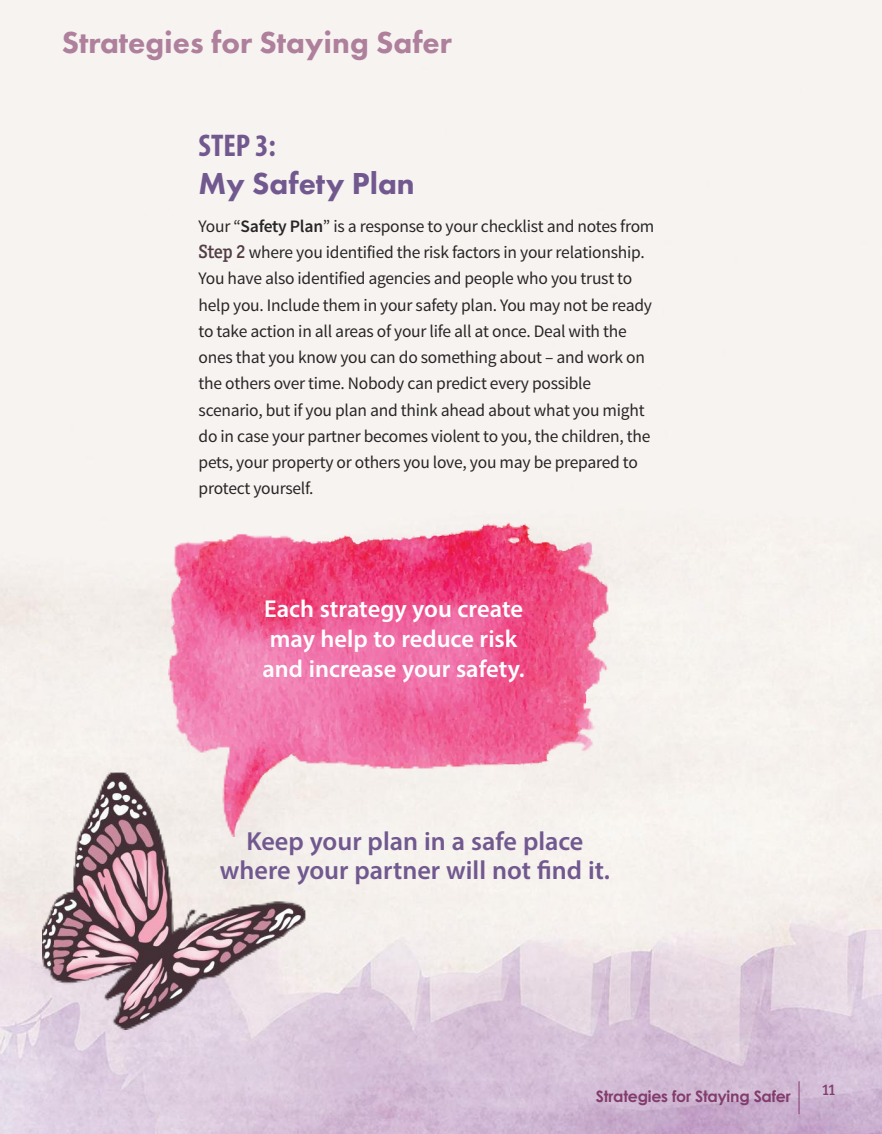
<style>
.page{position:relative;width:882px;height:1134px;background:#fff}
.page>*{position:absolute;margin:0;border:0;box-sizing:border-box;transform-origin:0 0}
.t1{font:800 31.5px "Futura PT";color:#ae809c}
.t2{font:800 31.5px "Futura PT";color:#715990}
.t3{font:700 condensed 31.5px "Myriad";color:#715990}
.t4{font:600 26.25px/29.8px "Myriad Pro";color:#715990;text-align:center}
.t5{font:600 24.5px/29.8px "Myriad Pro";color:#fff}
.t6{font:17.5px/26.2px "Source Sans Pro";letter-spacing:-.015em;color:#272526}
.t7{font:700 15.75px "Century Gothic";letter-spacing:-.015em;color:#823c6d}
.t8{font:500 15.75px "Officina Ser ITC";color:#823c6d}
.s1{font-weight:600}
.s2{font-family:"Officina Ser ITC";font-weight:500;font-size:19.25px;color:#523d46}
</style>
<div class="page">
<hr style="left:799px;top:1081px;width:1px;height:33px;background:#823c6d">
<img style="left:169px;top:522px;width:441px;height:314px">
<img style="left:42px;top:771px;width:264px;height:259px">
<h1 class="t1" style="left:62px;top:30px;width:392px">Strategies for Staying Safer</h1>
<h1 class="t3" style="left:199px;top:135px;width:79px">STEP 3:</h1>
<h1 class="t2" style="left:199px;top:171px;width:218px">My Safety Plan</h1>
<p class="t6" style="left:199px;top:214px;width:457px">Your “<span class="s1">Safety Plan</span>” is a response to your checklist and notes from <span class="s2">Step 2</span> where you identified the risk factors in your relationship.<br>You have also identified agencies and people who you trust to help you. Include them in your safety plan. You may not be ready to take action in all areas of your life all at once. Deal with the ones that you know you can do something about – and work on the others over time. Nobody can predict every possible scenario, but if you plan and think ahead about what you might do in case your partner becomes violent to you, the children, the pets, your property or others you love, you may be prepared to protect yourself.</p>
<h3 class="t5" style="left:262px;top:596px;width:264px">Each strategy you create may help to reduce risk and increase your safety.</h3>
<h2 class="t4" style="left:220px;top:828px;width:392px">Keep your plan in a safe place where your partner will not find it.</h2>
<p class="t7" style="left:596px;top:1087px;width:196px">Strategies for Staying Safer</p>
<p class="t8" style="left:822px;top:1084px;width:16px">11</p>
</div>
